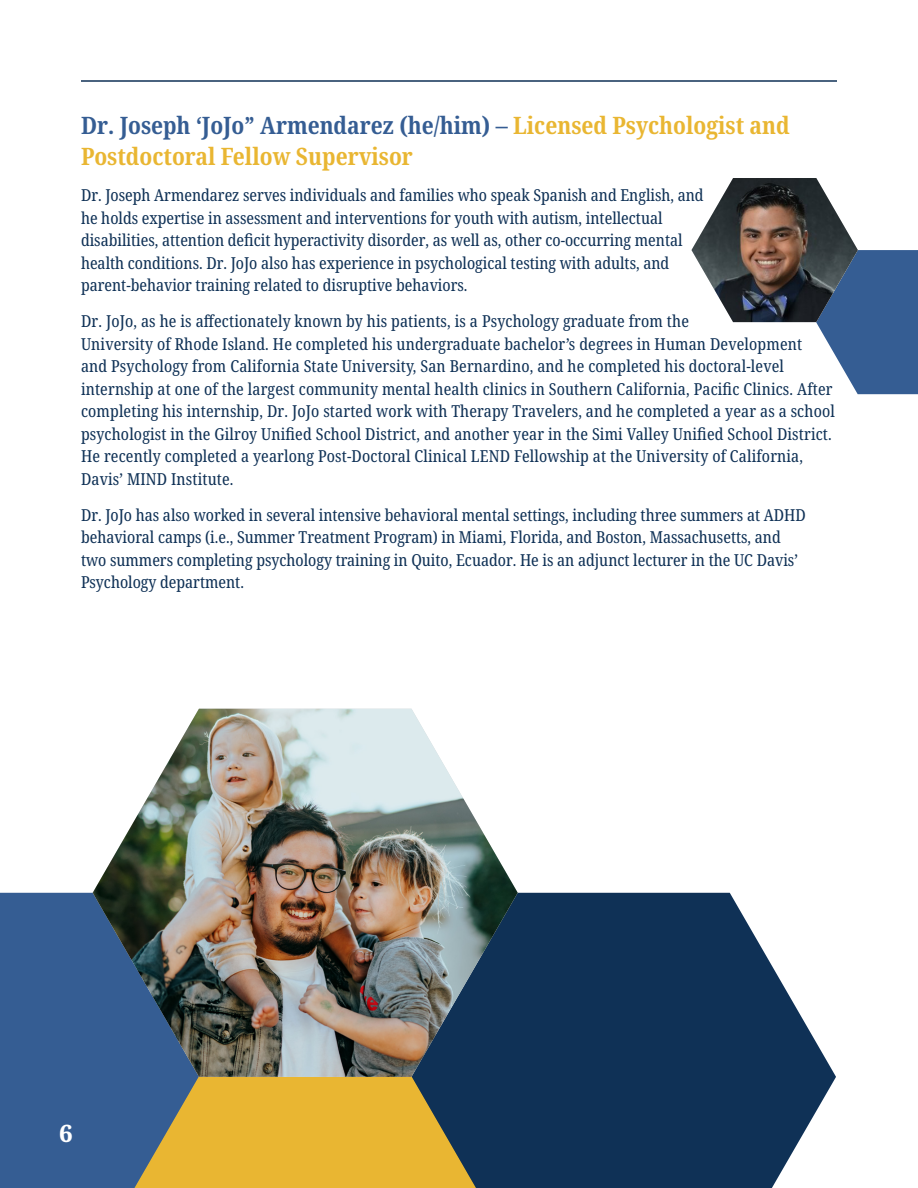
<style>
.page{position:relative;width:918px;height:1188px;background:#fff}
.page>*{position:absolute;margin:0;border:0;box-sizing:border-box;transform-origin:0 0}
.Body_Text{font:700 condensed 24px/31.5px "Noto Serif";color:#e9b632}
.t1{font:800 24px "Noto Serif";color:#fff}
.Body_Text-2{font:condensed 16.5px/22.5px "Noto Serif";color:#0f3156}
.s1{color:#355d93}
</style>
<div class="page">
<svg style="left:733px;top:250px;width:185px;height:144px"></svg>
<img style="left:691px;top:178px;width:167px;height:144px">
<hr style="left:81px;top:80px;width:756px;height:2px;background:#0f3156">
<svg style="left:476px;top:893px;width:360px;height:295px;background:#2b496a"></svg>
<div style="left:0;top:893px;width:134px;height:295px;background:#355d93"></div>
<svg style="left:134px;top:1077px;width:342px;height:111px;background:#c3a13f"></svg>
<img style="left:93px;top:709px;width:425px;height:368px">
<p class="Body_Text" style="left:81px;top:110px;width:710px"><span class="s1">Dr. Joseph ‘JoJo” Armendarez (he/him) –</span> Licensed Psychologist and<br>Postdoctoral Fellow Supervisor</p>
<p class="Body_Text-2" style="left:81px;top:184px;width:624px">Dr. Joseph Armendarez serves individuals and families who speak Spanish and English, and he holds expertise in assessment and interventions for youth with autism, intellectual disabilities, attention deficit hyperactivity disorder, as well as, other co-occurring mental health conditions. Dr. JoJo also has experience in psychological testing with adults, and parent-behavior training related to disruptive behaviors.</p>
<p class="Body_Text-2" style="left:81px;top:310px;width:755px">Dr. JoJo, as he is affectionately known by his patients, is a Psychology graduate from the<br>University of Rhode Island. He completed his undergraduate bachelor’s degrees in Human Development<br>and Psychology from California State University, San Bernardino, and he completed his doctoral-level internship at one of the largest community mental health clinics in Southern California, Pacific Clinics. After completing his internship, Dr. JoJo started work with Therapy Travelers, and he completed a year as a school psychologist in the Gilroy Unified School District, and another year in the Simi Valley Unified School District.<br>He recently completed a yearlong Post-Doctoral Clinical LEND Fellowship at the University of California, Davis’ MIND Institute.</p>
<p class="Body_Text-2" style="left:81px;top:504px;width:726px">Dr. JoJo has also worked in several intensive behavioral mental settings, including three summers at ADHD behavioral camps (i.e., Summer Treatment Program) in Miami, Florida, and Boston, Massachusetts, and two summers completing psychology training in Quito, Ecuador. He is an adjunct lecturer in the UC Davis’ Psychology department.</p>
<p class="t1" style="left:59px;top:1117px;width:15px">6</p>
</div>
